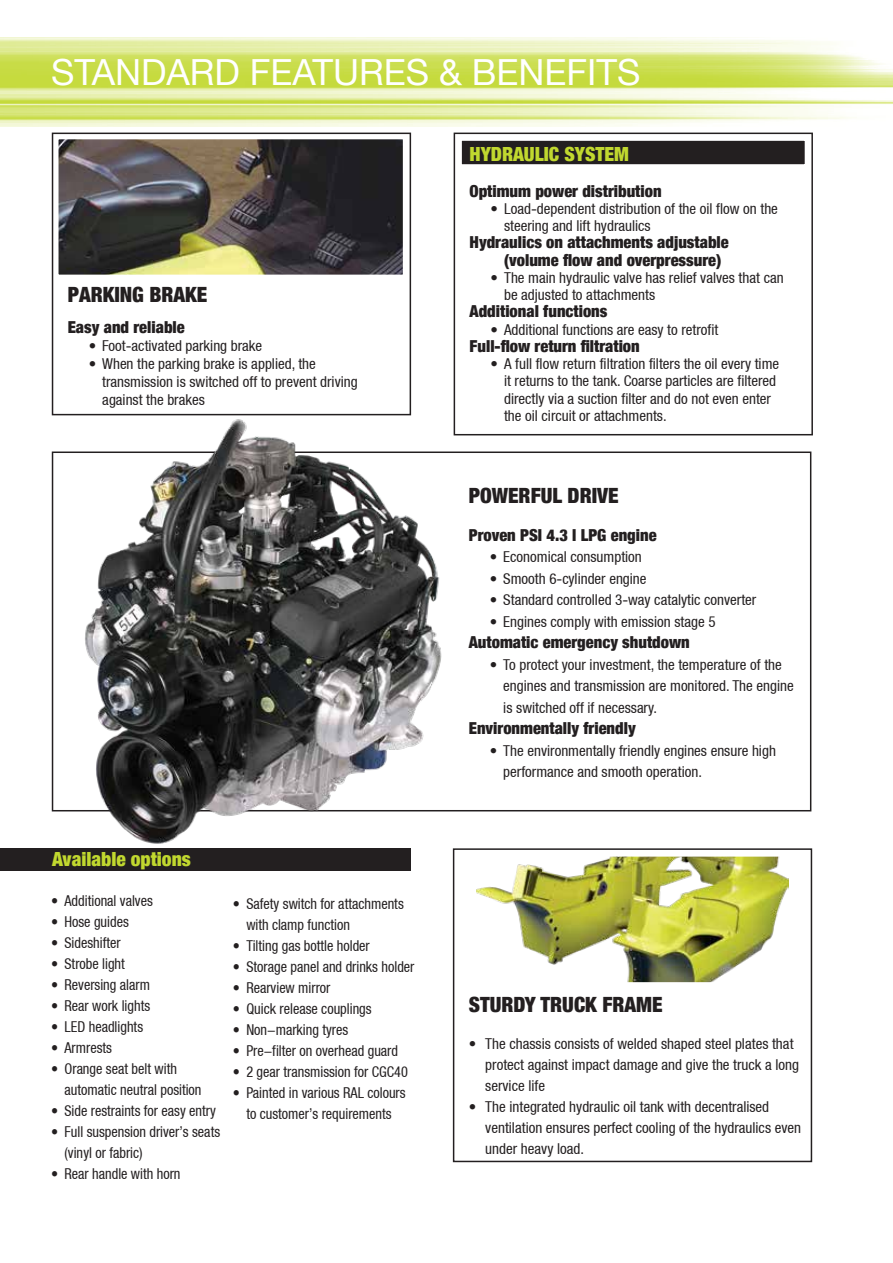
<style>
.page{position:relative;width:893px;height:1263px;background:#fff}
.page>*{position:absolute;margin:0;border:0;box-sizing:border-box;transform-origin:0 0}
.t1{font:36px "Helvetica Neue";color:#fff}
.t2{font:900 condensed 21px "Helvetica Neue";color:#231f20}
.t3{font:900 condensed 19.5px "Helvetica Neue";color:#c1d82f}
.t4{font:900 condensed 16.5px/17.2px "Helvetica Neue";color:#231f20}
.t5{font:condensed 15px/17.2px "Helvetica Neue LT";color:#231f20}
.t6{font:condensed 15px/21px "Helvetica Neue LT";color:#231f20;scale:.95 1}
.s1{font-weight:300}
.s2{font-family:"Helvetica Neue";font-stretch:normal}
.s3{font-family:"Helvetica Neue"}
</style>
<div class="page">
<img style="left:60px;top:140px;width:342px;height:134px">
<div style="left:44px;top:124px;width:374px;height:166px;border:15px solid #fff"></div>
<div style="left:454px;top:133px;width:358px;height:39px;background:#231f20"></div>
<div style="left:447px;top:126px;width:373px;height:53px;border:15px solid #fff"></div>
<img style="left:476px;top:858px;width:312px;height:123px">
<img style="left:0;top:37px;width:893px;height:89px">
<div style="left:0;top:848px;width:410px;height:23px;background:#231f20"></div>
<div style="left:453px;top:848px;width:359px;height:314px;border:2px solid #231f20"></div>
<div style="left:454px;top:133px;width:359px;height:302px;border:2px solid #231f20"></div>
<div style="left:52px;top:133px;width:359px;height:282px;border:2px solid #231f20"></div>
<img style="left:80px;top:415px;width:366px;height:429px">
<h1 class="t1" style="left:51px;top:46px;width:591px">STANDARD FEATURES &amp; BENEFITS</h1>
<h2 class="t2" style="left:68px;top:277px;width:141px">PARKING BRAKE</h2>
<p class="t4" style="left:68px;top:318px;width:119px">Easy and reliable</p>
<p class="t5" style="left:89px;top:337px;width:175px"><span class="s1">•</span> Foot<span class="s2">-</span>activated parking brake</p>
<p class="t5" style="left:102px;top:355px;width:257px;line-height:18px;text-indent:-14px">• When the parking brake is applied, the transmission is switched off to prevent driving against the brakes</p>
<h3 class="t3" style="left:52px;top:843px;width:140px">Available options</h3>
<p class="t6" style="left:51px;top:890px;width:109px">• Additional valves</p>
<p class="t6" style="left:51px;top:911px;width:83px">• Hose guides</p>
<p class="t6" style="left:51px;top:932px;width:75px">• Sideshifter</p>
<p class="t6" style="left:51px;top:953px;width:79px">• Strobe light</p>
<p class="t6" style="left:51px;top:974px;width:106px">• Reversing alarm</p>
<p class="t6" style="left:51px;top:995px;width:106px">• Rear work lights</p>
<p class="t6" style="left:51px;top:1016px;width:98px">• LED headlights</p>
<p class="t6" style="left:51px;top:1037px;width:66px">• Armrests</p>
<p class="t6" style="left:65px;top:1058px;width:146px;text-indent:-13px">• Orange seat belt with automatic neutral position</p>
<p class="t6" style="left:51px;top:1100px;width:175px">• Side restraints for easy entry</p>
<p class="t6" style="left:65px;top:1121px;width:165px;text-indent:-13px">• Full suspension driver’s seats (vinyl or fabric)</p>
<p class="t6" style="left:51px;top:1163px;width:138px">• Rear handle with horn</p>
<p class="t6" style="left:246px;top:893px;width:167px;text-indent:-13px">• Safety switch for attachments with clamp function</p>
<p class="t6" style="left:233px;top:935px;width:146px">• Tilting gas bottle holder</p>
<p class="t6" style="left:233px;top:956px;width:193px">• Storage panel and drinks holder</p>
<p class="t6" style="left:233px;top:977px;width:104px">• Rearview mirror</p>
<p class="t6" style="left:233px;top:998px;width:148px">• Quick release couplings</p>
<p class="t6" style="left:233px;top:1019px;width:123px">• Non-marking tyres</p>
<p class="t6" style="left:233px;top:1040px;width:175px">• Pre-filter on overhead guard</p>
<p class="t6" style="left:233px;top:1061px;width:186px">• 2 gear transmission for CGC40</p>
<p class="t6" style="left:233px;top:1082px;width:183px;text-align:center">• Painted in various RAL colours to customer’s requirements</p>
<h3 class="t3" style="left:470px;top:138px;width:161px">HYDRAULIC SYSTEM</h3>
<p class="t4" style="left:470px;top:181px;width:194px">Optimum power distribution</p>
<p class="t5" style="left:504px;top:200px;width:275px;text-indent:-14px"><span class="s3">•</span> Load<span class="s2">-</span>dependent distribution of the oil flow on the steering and lift hydraulics</p>
<p class="t4" style="left:504px;top:233px;width:226px;text-indent:-35px">Hydraulics on attachments adjustable (volume flow and overpressure)</p>
<p class="t5" style="left:504px;top:269px;width:281px;text-indent:-14px"><span class="s3">•</span> The main hydraulic valve has relief valves that can be adjusted to attachments</p>
<p class="t4" style="left:470px;top:302px;width:139px">Additional functions</p>
<p class="t5" style="left:491px;top:321px;width:229px">• Additional functions are easy to retrofit</p>
<p class="t4" style="left:470px;top:336px;width:172px">Full-flow return filtration</p>
<p class="t5" style="left:504px;top:355px;width:277px;text-indent:-14px"><span class="s3">•</span> A full flow return filtration filters the oil every time it returns to the tank. Coarse particles are filtered directly via a suction filter and do not even enter the oil circuit or attachments.</p>
<h2 class="t2" style="left:469px;top:478px;width:151px">POWERFUL DRIVE</h2>
<p class="t4" style="left:469px;top:526px;width:189px">Proven PSI 4.3 l LPG engine</p>
<p class="t5" style="left:490px;top:548px;width:154px">• Economical consumption</p>
<p class="t5" style="left:490px;top:570px;width:158px">• Smooth 6<span class="s2">-</span>cylinder engine</p>
<p class="t5" style="left:490px;top:591px;width:268px">• Standard controlled 3<span class="s2">-</span>way catalytic converter</p>
<p class="t5" style="left:490px;top:613px;width:227px">• Engines comply with emission stage 5</p>
<p class="t4" style="left:469px;top:633px;width:223px">Automatic emergency shutdown</p>
<p class="t5" style="left:503px;top:653px;width:292px;line-height:21.5px;text-indent:-14px"><span class="s3">•</span> To protect your investment, the temperature of the engines and transmission are monitored. The engine is switched off if necessary.</p>
<p class="t4" style="left:469px;top:719px;width:168px">Environmentally friendly</p>
<p class="t5" style="left:503px;top:739px;width:274px;line-height:21.5px;text-indent:-14px"><span class="s3">•</span> The environmentally friendly engines ensure high performance and smooth operation.</p>
<h2 class="t2" style="left:469px;top:987px;width:195px">STURDY TRUCK FRAME</h2>
<p class="t5" style="left:485px;top:1033px;width:315px;line-height:21px;text-indent:-16px"><span class="s3">•</span> The chassis consists of welded shaped steel plates that protect against impact damage and give the truck a long service life</p>
<p class="t5" style="left:485px;top:1096px;width:317px;line-height:21px;text-indent:-16px">• The integrated hydraulic oil tank with decentralised ventilation ensures perfect cooling of the hydraulics even under heavy load.</p>
</div>
